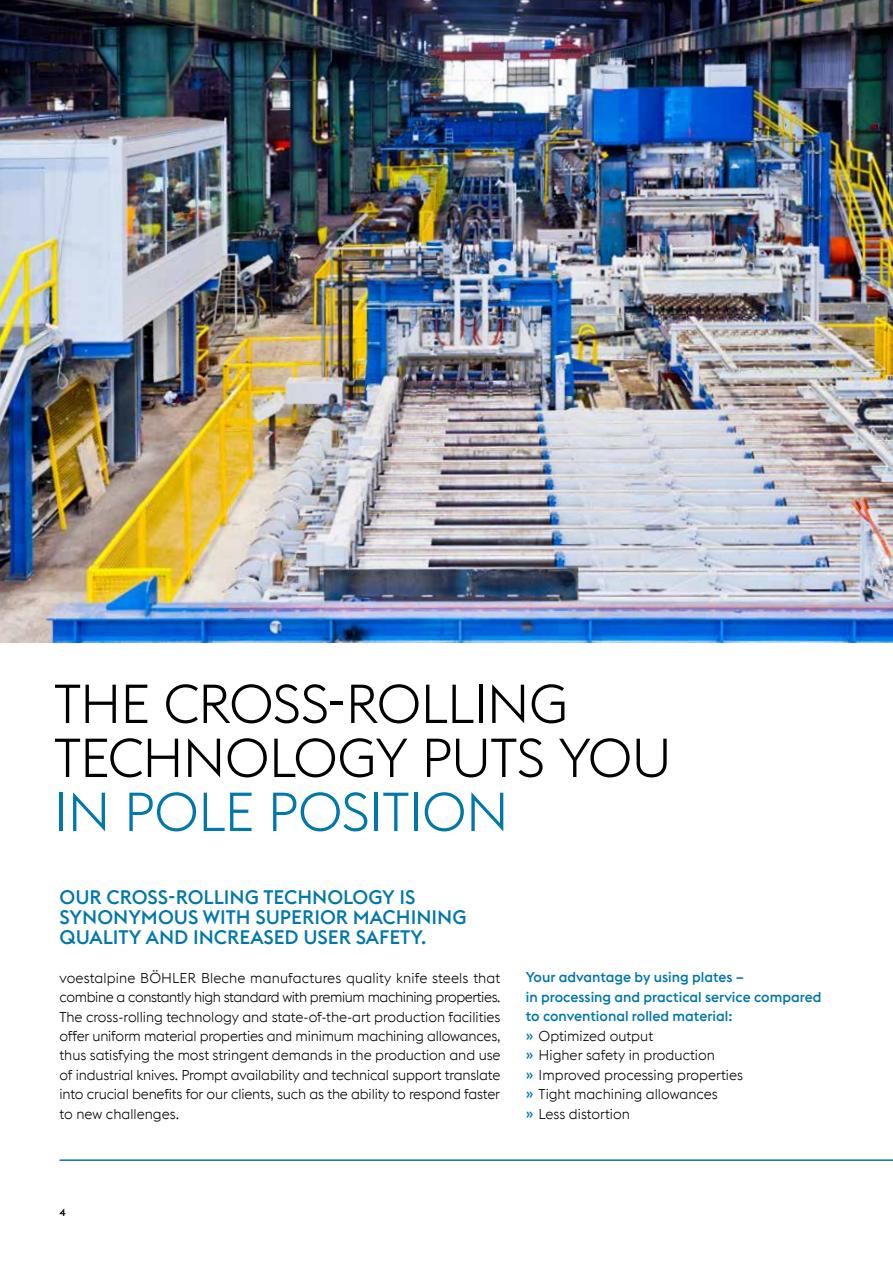
<style>
.page{position:relative;width:893px;height:1263px;background:#fff}
.page>*{position:absolute;margin:0;border:0;box-sizing:border-box;transform-origin:0 0}
.t1{font:300 54px/54px "voestalpine";letter-spacing:-.02em;color:#000}
.t2{font:300 54px "voestalpine";letter-spacing:-.015em;color:#0078ab}
.t3{font:500 19.5px/19.5px "voestalpine";color:#0078ab}
.t4{font:300 14.25px/19.5px "voestalpine";color:#000;text-align:justify}
.t5{font:500 10.5px "voestalpine";color:#000}
.s1{font-weight:500;color:#0078ab}
</style>
<div class="page">
<hr style="left:60px;top:1159px;width:833px;height:2px;background:#0078ab">
<img style="left:0;top:0;width:893px;height:642px">
<h1 class="t1" style="left:54px;top:677px;width:619px">THE CROSS-ROLLING<br>TECHNOLOGY PUTS YOU</h1>
<h1 class="t2" style="left:54px;top:781px;width:456px">IN POLE POSITION</h1>
<h2 class="t3" style="left:60px;top:888px;width:408px">OUR CROSS-ROLLING TECHNOLOGY IS<br>SYNONYMOUS WITH SUPERIOR MACHINING<br>QUALITY AND INCREASED USER SAFETY.</h2>
<p class="t4" style="left:60px;top:968px;width:443px">voestalpine BÖHLER Bleche manufactures quality knife steels that combine a constantly high standard with premium machining properties.<br>The cross-rolling technology and state-of-the-art production facilities offer uniform material properties and minimum machining allowances, thus satisfying the most stringent demands in the production and use of industrial knives. Prompt availability and technical support translate into crucial benefits for our clients, such as the ability to respond faster to new challenges.</p>
<p class="t4" style="left:526px;top:967px;width:297px;text-align:left"><span class="s1">Your advantage by using plates –<br>in processing and practical service compared to conventional rolled material:<br>»</span> Optimized output<br><span class="s1">»</span> Higher safety in production<br><span class="s1">»</span> Improved processing properties<br><span class="s1">»</span> Tight machining allowances<br><span class="s1">»</span> Less distortion</p>
<p class="t5" style="left:60px;top:1205px;width:8px">4</p>
</div>
